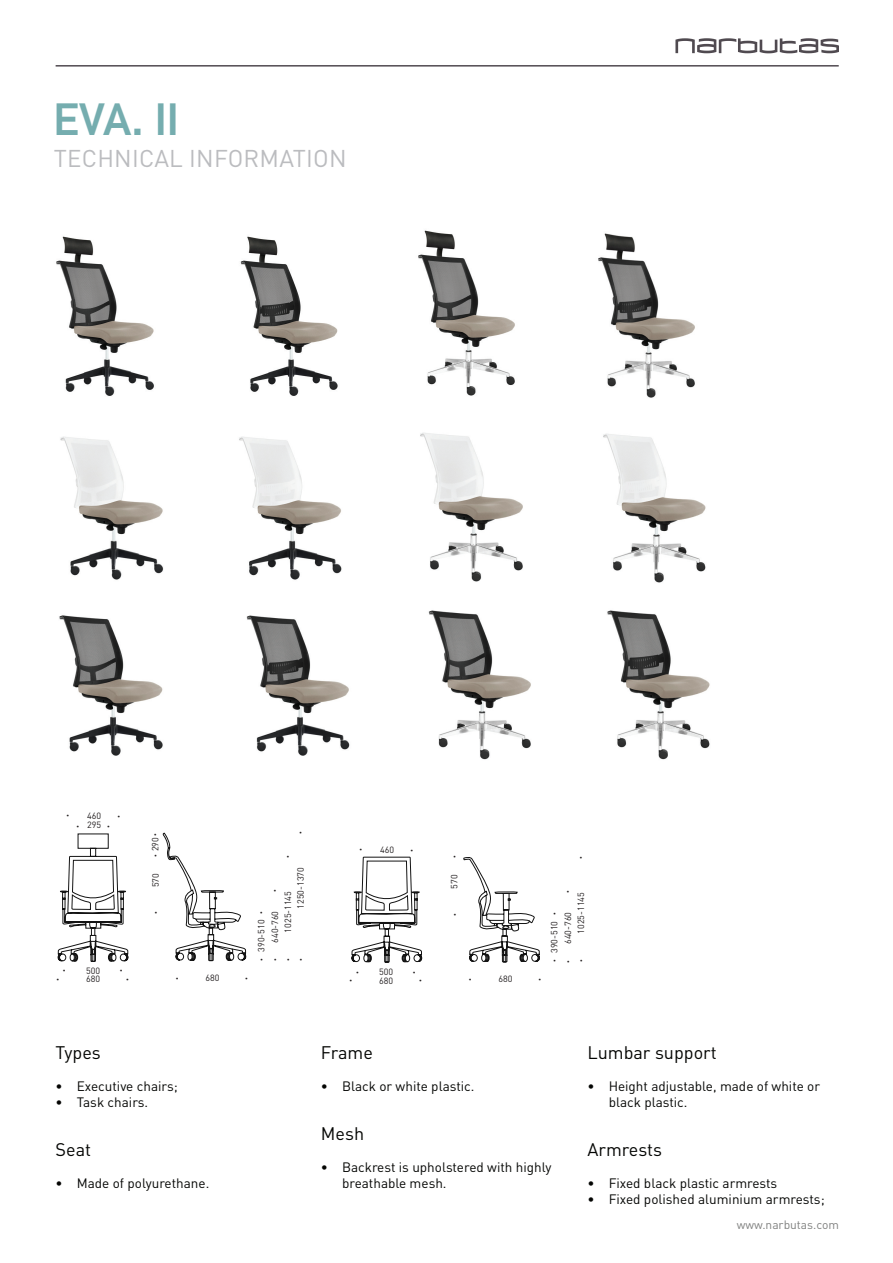
<style>
.page{position:relative;width:893px;height:1263px;background:#fff}
.page>*{position:absolute;margin:0;border:0;box-sizing:border-box;transform-origin:0 0}
.t1{font:500 45px "Din Tekst Pro";color:#75adaf}
.t2{font:24px "DIN Pro";letter-spacing:.01em;color:#bbbcbf}
.t3{font:18px "DIN Pro";color:#040503}
.t4{font:13.5px/16.2px "DIN Pro";color:#040503}
.t5{font:12px "DIN Pro";color:#808180}
.t6{font:9px/13.6px "DIN Pro";color:#231f20}
</style>
<div class="page">
<svg style="left:675px;top:38px;width:164px;height:15px"></svg>
<hr style="left:56px;top:65px;width:783px;height:2px;background:#504a50">
<img style="left:56px;top:236px;width:98px;height:160px">
<img style="left:240px;top:236px;width:98px;height:160px">
<img style="left:418px;top:230px;width:97px;height:166px">
<img style="left:598px;top:233px;width:97px;height:165px">
<img style="left:60px;top:436px;width:104px;height:144px">
<img style="left:239px;top:437px;width:103px;height:143px">
<img style="left:420px;top:433px;width:103px;height:149px">
<img style="left:603px;top:434px;width:103px;height:149px">
<img style="left:59px;top:615px;width:104px;height:141px">
<img style="left:246px;top:615px;width:104px;height:141px">
<img style="left:428px;top:610px;width:103px;height:150px">
<img style="left:607px;top:610px;width:103px;height:150px">
<svg style="left:57px;top:833px;width:72px;height:129px"></svg>
<svg style="left:163px;top:832px;width:84px;height:130px"></svg>
<svg style="left:351px;top:856px;width:71px;height:107px"></svg>
<svg style="left:463px;top:857px;width:77px;height:106px"></svg>
<h1 class="t1" style="left:54px;top:93px;width:127px">EVA. II</h1>
<h2 class="t2" style="left:54px;top:142px;width:294px">TECHNICAL INFORMATION</h2>
<p class="t6" style="left:87px;top:808px;width:16px">460</p>
<p class="t6" style="left:87px;top:817px;width:16px">295</p>
<p class="t6" style="left:148px;top:851px;width:16px;rotate:-90deg">290</p>
<p class="t6" style="left:380px;top:842px;width:16px">460</p>
<p class="t6" style="left:148px;top:887px;width:16px;rotate:-90deg">570</p>
<p class="t6" style="left:293px;top:909px;width:43px;rotate:-90deg">1250-1370</p>
<p class="t6" style="left:281px;top:932px;width:43px;rotate:-90deg">1025-1145</p>
<p class="t6" style="left:254px;top:943px;width:34px;text-indent:-9px;rotate:-90deg">390-510<br>640-760</p>
<p class="t6" style="left:447px;top:888px;width:16px;rotate:-90deg">570</p>
<p class="t6" style="left:574px;top:934px;width:43px;rotate:-90deg">1025-1145</p>
<p class="t6" style="left:547px;top:953px;width:34px;rotate:-90deg">390-510</p>
<p class="t6" style="left:561px;top:944px;width:34px;rotate:-90deg">640-760</p>
<p class="t6" style="left:86px;top:963px;width:16px">500</p>
<p class="t6" style="left:86px;top:972px;width:16px">680</p>
<p class="t6" style="left:205px;top:971px;width:16px">680</p>
<p class="t6" style="left:379px;top:965px;width:16px">500</p>
<p class="t6" style="left:379px;top:973px;width:16px">680</p>
<p class="t6" style="left:498px;top:972px;width:16px">680</p>
<h3 class="t3" style="left:56px;top:1040px;width:47px">Types</h3>
<p class="t4" style="left:56px;top:1077px;width:124px">• Executive chairs;</p>
<p class="t4" style="left:56px;top:1093px;width:94px">• Task chairs.</p>
<h3 class="t3" style="left:56px;top:1137px;width:37px">Seat</h3>
<p class="t4" style="left:56px;top:1174px;width:155px">• Made of polyurethane.</p>
<h3 class="t3" style="left:321px;top:1040px;width:54px">Frame</h3>
<p class="t4" style="left:321px;top:1077px;width:155px">• Black or white plastic.</p>
<h3 class="t3" style="left:321px;top:1121px;width:45px">Mesh</h3>
<p class="t4" style="left:342px;top:1158px;width:211px;text-indent:-21px">• Backrest is upholstered with highly breathable mesh.</p>
<h3 class="t3" style="left:587px;top:1040px;width:131px">Lumbar support</h3>
<p class="t4" style="left:609px;top:1077px;width:213px;text-indent:-21px">• Height adjustable, made of white or black plastic.</p>
<h3 class="t3" style="left:587px;top:1137px;width:76px">Armrests</h3>
<p class="t4" style="left:587px;top:1174px;width:191px">• Fixed black plastic armrests</p>
<p class="t4" style="left:587px;top:1191px;width:239px">• Fixed polished aluminium armrests;</p>
<p class="t5" style="left:737px;top:1216px;width:104px">www.narbutas.com</p>
</div>
